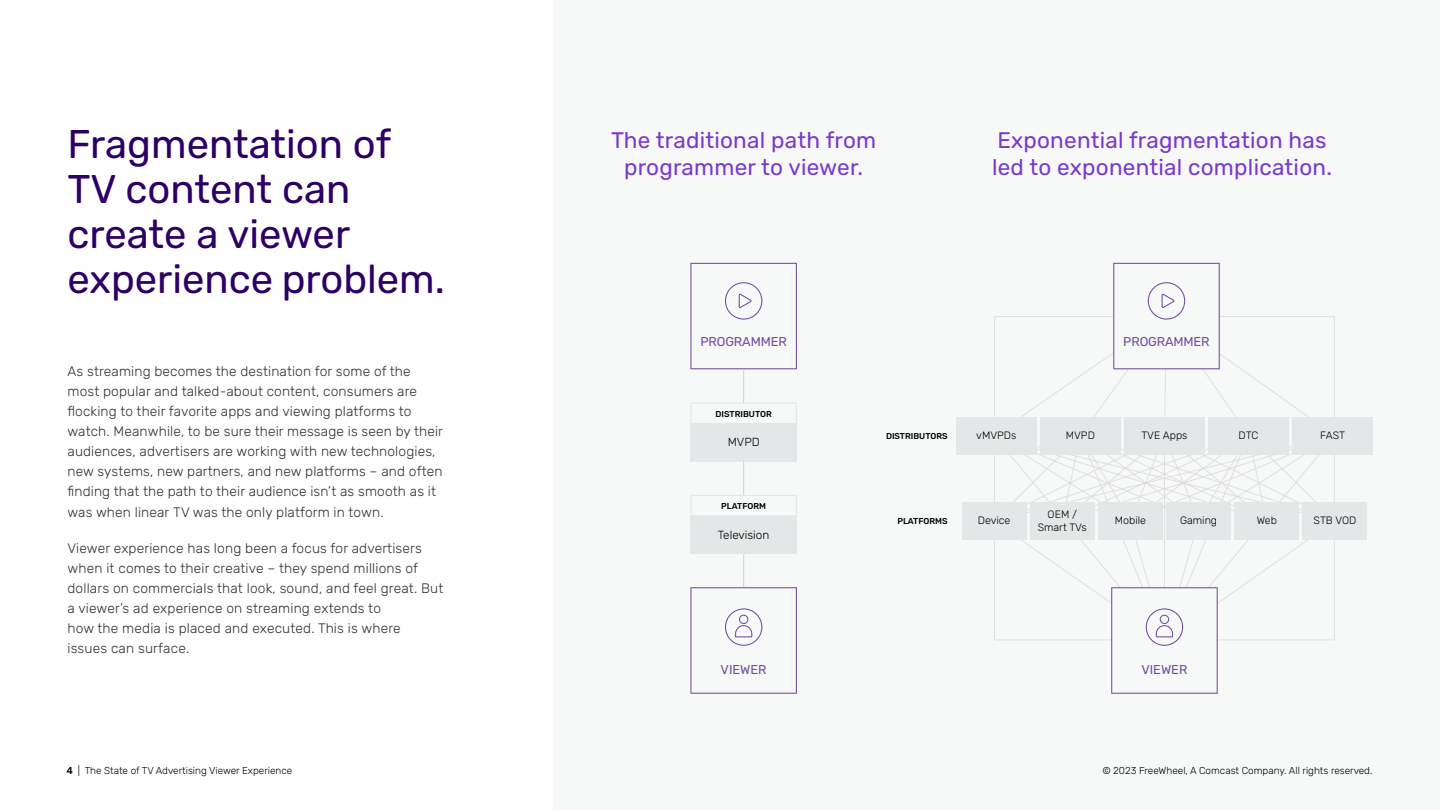
<style>
.page{position:relative;width:1440px;height:810px;background:#fff}
.page>*{position:absolute;margin:0;border:0;box-sizing:border-box;transform-origin:0 0}
.t1{font:40px/45px "Rubik";color:#2d0066}
.t2{font:22.5px/27.5px "Rubik";letter-spacing:.01em;color:#7a39cb;text-align:center}
.t3{font:300 13.75px/20px "Rubik";letter-spacing:.01em;color:#323232}
.t4{font:12.88px "Rubik";letter-spacing:-.01em;color:#714fa0}
.t5{font:300 11.75px "Rubik";color:#000}
.t6{font:300 10.62px/12.9px "Rubik";color:#000;text-align:center}
.t7{font:300 10px "Rubik";color:#000}
.t8{font:500 8.5px "Rubik";color:#000}
.s1{font-weight:500}
</style>
<div class="page">
<div style="left:554px;top:0;width:886px;height:810px;background:#f7f8f8"></div>
<div style="left:690px;top:424px;width:107px;height:38px;background:#e5e6e7"></div>
<svg style="left:690px;top:403px;width:107px;height:21px"></svg>
<div style="left:690px;top:516px;width:107px;height:38px;background:#e5e6e7"></div>
<svg style="left:690px;top:495px;width:107px;height:21px"></svg>
<hr style="left:743px;top:369px;width:1px;height:34px;background:#c9c9c8">
<hr style="left:743px;top:462px;width:1px;height:33px;background:#c9c9c8">
<hr style="left:743px;top:554px;width:1px;height:33px;background:#c9c9c8">
<svg style="left:690px;top:263px;width:107px;height:106px"></svg>
<div style="left:725px;top:282px;width:37px;height:38px;border:1px solid #714fa0;border-radius:50%"></div>
<svg style="left:690px;top:587px;width:107px;height:107px"></svg>
<div style="left:956px;top:417px;width:80px;height:38px;background:#e5e6e7"></div>
<div style="left:1292px;top:417px;width:81px;height:38px;background:#e5e6e7"></div>
<div style="left:962px;top:502px;width:64px;height:38px;background:#e5e6e7"></div>
<div style="left:1303px;top:502px;width:64px;height:38px;background:#e5e6e7"></div>
<svg style="left:994px;top:263px;width:341px;height:431px"></svg>
<div style="left:1148px;top:282px;width:37px;height:38px;border:1px solid #714fa0;border-radius:50%"></div>
<h1 class="t1" style="left:68px;top:123px;width:379px">Fragmentation of<br>TV content can create a viewer experience problem.</h1>
<p class="t3" style="left:68px;top:362px;width:377px">As streaming becomes the destination for some of the most popular and talked-about content, consumers are flocking to their favorite apps and viewing platforms to watch. Meanwhile, to be sure their message is seen by their audiences, advertisers are working with new technologies, new systems, new partners, and new platforms – and often finding that the path to their audience isn’t as smooth as it was when linear TV was the only platform in town.</p>
<p class="t3" style="left:68px;top:539px;width:377px">Viewer experience has long been a focus for advertisers when it comes to their creative – they spend millions of dollars on commercials that look, sound, and feel great. But a viewer’s ad experience on streaming extends to<br>how the media is placed and executed. This is where issues can surface.</p>
<h2 class="t2" style="left:611px;top:127px;width:267px">The traditional path from programmer to viewer.</h2>
<h2 class="t2" style="left:992px;top:127px;width:342px;text-align:left">Exponential fragmentation has led to exponential complication.</h2>
<p class="t4" style="left:700px;top:334px;width:88px">PROGRAMMER</p>
<p class="t4" style="left:1123px;top:334px;width:88px">PROGRAMMER</p>
<p class="t8" style="left:716px;top:409px;width:58px">DISTRIBUTOR</p>
<p class="t5" style="left:728px;top:436px;width:34px">MVPD</p>
<p class="t8" style="left:721px;top:501px;width:46px">PLATFORM</p>
<p class="t5" style="left:718px;top:528px;width:53px">Television</p>
<p class="t4" style="left:721px;top:663px;width:48px">VIEWER</p>
<p class="t8" style="left:886px;top:431px;width:63px">DISTRIBUTORS</p>
<p class="t8" style="left:897px;top:517px;width:52px">PLATFORMS</p>
<p class="t6" style="left:976px;top:429px;width:42px">vMVPDs</p>
<p class="t6" style="left:1066px;top:429px;width:31px">MVPD</p>
<p class="t6" style="left:1141px;top:429px;width:48px">TVE Apps</p>
<p class="t6" style="left:1239px;top:429px;width:21px">DTC</p>
<p class="t6" style="left:1320px;top:429px;width:26px">FAST</p>
<p class="t6" style="left:978px;top:514px;width:34px">Device</p>
<p class="t6" style="left:1038px;top:508px;width:51px">OEM /<br>Smart TVs</p>
<p class="t6" style="left:1115px;top:514px;width:33px">Mobile</p>
<p class="t6" style="left:1180px;top:514px;width:39px">Gaming</p>
<p class="t6" style="left:1257px;top:514px;width:22px">Web</p>
<p class="t6" style="left:1314px;top:514px;width:44px">STB VOD</p>
<p class="t4" style="left:1141px;top:663px;width:48px">VIEWER</p>
<p class="t7" style="left:67px;top:765px;width:227px"><span class="s1">4</span> | The State of TV Advertising Viewer Experience</p>
<p class="t7" style="left:1102px;top:765px;width:272px">© 2023 FreeWheel, A Comcast Company. All rights reserved.</p>
</div>
